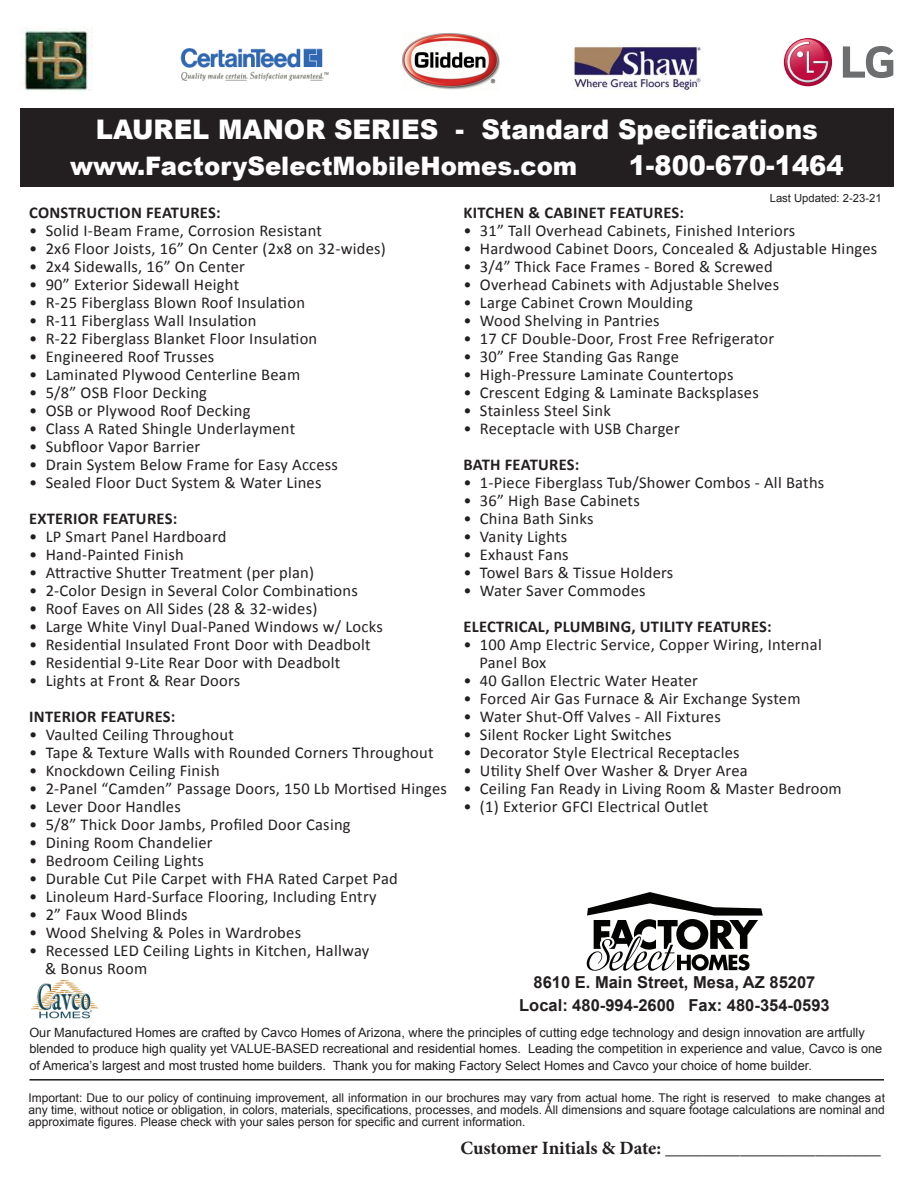
<style>
.page{position:relative;width:918px;height:1188px;background:#fff}
.page>*{position:absolute;margin:0;border:0;box-sizing:border-box;transform-origin:0 0}
.t1{font:900 27px "Arial";color:#fff;scale:.95 1}
.t2{font:900 25.5px "Arial";color:#fff;scale:.95 1}
.t3{font:700 18.75px "Minion Pro";letter-spacing:-.005em;color:#231f20}
.t4{font:16.5px/18px "Calibri";letter-spacing:.015em;color:#231f20}
.t5{font:700 16.5px "Calibri";letter-spacing:.015em;color:#231f20}
.t6{font:700 16.5px "Arial";color:#231f20}
.t7{font:12.75px/16.5px "Arial";color:#231f20}
.heading_new{font:12px/12px "Arial";color:#231f20;text-align:justify}
.t8{font:11.25px "Arial";color:#231f20}
</style>
<div class="page">
<div style="left:20px;top:108px;width:874px;height:79px;background:#231f20"></div>
<img style="left:32px;top:980px;width:66px;height:39px">
<hr style="left:29px;top:1079px;width:855px;height:2px;background:#231f20">
<img style="left:572px;top:42px;width:131px;height:48px">
<img style="left:20px;top:27px;width:73px;height:64px">
<img style="left:402px;top:33px;width:97px;height:57px">
<svg style="left:843px;top:46px;width:50px;height:32px"></svg>
<svg style="left:784px;top:38px;width:48px;height:48px"></svg>
<svg style="left:783px;top:39px;width:46px;height:44px"></svg>
<img style="left:180px;top:48px;width:148px;height:33px">
<svg style="left:587px;top:892px;width:176px;height:79px"></svg>
<p class="t1" style="left:96px;top:110px;width:762px">LAUREL MANOR SERIES - Standard Specifications</p>
<p class="t2" style="left:70px;top:147px;width:535px">www.FactorySelectMobileHomes.com</p>
<p class="t1" style="left:629px;top:146px;width:228px">1-800-670-1464</p>
<p class="t5" style="left:29px;top:201px;width:193px">CONSTRUCTION FEATURES:</p>
<p class="t4" style="left:29px;top:221px;width:294px">• Solid I-Beam Frame, Corrosion Resistant</p>
<p class="t4" style="left:29px;top:239px;width:358px">• 2x6 Floor Joists, 16” On Center (2x8 on 32-wides)</p>
<p class="t4" style="left:29px;top:257px;width:217px">• 2x4 Sidewalls, 16” On Center</p>
<p class="t4" style="left:29px;top:275px;width:212px">• 90” Exterior Sidewall Height</p>
<p class="t4" style="left:29px;top:293px;width:277px">• R-25 Fiberglass Blown Roof Insulation</p>
<p class="t4" style="left:29px;top:311px;width:229px">• R-11 Fiberglass Wall Insulation</p>
<p class="t4" style="left:29px;top:329px;width:290px">• R-22 Fiberglass Blanket Floor Insulation</p>
<p class="t4" style="left:29px;top:347px;width:187px">• Engineered Roof Trusses</p>
<p class="t4" style="left:29px;top:365px;width:273px">• Laminated Plywood Centerline Beam</p>
<p class="t4" style="left:29px;top:383px;width:179px">• 5/8” OSB Floor Decking</p>
<p class="t4" style="left:29px;top:401px;width:223px">• OSB or Plywood Roof Decking</p>
<p class="t4" style="left:29px;top:419px;width:267px">• Class A Rated Shingle Underlayment</p>
<p class="t4" style="left:29px;top:437px;width:173px">• Subfloor Vapor Barrier</p>
<p class="t4" style="left:29px;top:455px;width:310px">• Drain System Below Frame for Easy Access</p>
<p class="t4" style="left:29px;top:473px;width:294px">• Sealed Floor Duct System &amp; Water Lines</p>
<p class="t5" style="left:29px;top:507px;width:150px">EXTERIOR FEATURES:</p>
<p class="t4" style="left:29px;top:527px;width:199px">• LP Smart Panel Hardboard</p>
<p class="t4" style="left:29px;top:545px;width:156px">• Hand-Painted Finish</p>
<p class="t4" style="left:29px;top:563px;width:286px">• Attractive Shutter Treatment (per plan)</p>
<p class="t4" style="left:29px;top:581px;width:330px">• 2-Color Design in Several Color Combinations</p>
<p class="t4" style="left:29px;top:599px;width:290px">• Roof Eaves on All Sides (28 &amp; 32-wides)</p>
<p class="t4" style="left:29px;top:617px;width:355px">• Large White Vinyl Dual-Paned Windows w/ Locks</p>
<p class="t4" style="left:29px;top:635px;width:343px">• Residential Insulated Front Door with Deadbolt</p>
<p class="t4" style="left:29px;top:653px;width:313px">• Residential 9-Lite Rear Door with Deadbolt</p>
<p class="t4" style="left:29px;top:671px;width:213px">• Lights at Front &amp; Rear Doors</p>
<p class="t5" style="left:29px;top:705px;width:148px">INTERIOR FEATURES:</p>
<p class="t4" style="left:29px;top:725px;width:206px">• Vaulted Ceiling Throughout</p>
<p class="t4" style="left:29px;top:743px;width:406px">• Tape &amp; Texture Walls with Rounded Corners Throughout</p>
<p class="t4" style="left:29px;top:761px;width:192px">• Knockdown Ceiling Finish</p>
<p class="t4" style="left:29px;top:779px;width:419px">• 2-Panel “Camden” Passage Doors, 150 Lb Mortised Hinges</p>
<p class="t4" style="left:29px;top:797px;width:153px">• Lever Door Handles</p>
<p class="t4" style="left:29px;top:815px;width:323px">• 5/8” Thick Door Jambs, Profiled Door Casing</p>
<p class="t4" style="left:29px;top:833px;width:185px">• Dining Room Chandelier</p>
<p class="t4" style="left:29px;top:851px;width:176px">• Bedroom Ceiling Lights</p>
<p class="t4" style="left:29px;top:869px;width:370px">• Durable Cut Pile Carpet with FHA Rated Carpet Pad</p>
<p class="t4" style="left:29px;top:887px;width:349px">• Linoleum Hard-Surface Flooring, Including Entry</p>
<p class="t4" style="left:29px;top:905px;width:160px">• 2” Faux Wood Blinds</p>
<p class="t4" style="left:29px;top:923px;width:273px">• Wood Shelving &amp; Poles in Wardrobes</p>
<p class="t4" style="left:45px;top:941px;width:326px;text-indent:-16px">• Recessed LED Ceiling Lights in Kitchen, Hallway &amp; Bonus Room</p>
<p class="t8" style="left:770px;top:190px;width:113px">Last Updated: 2-23-21</p>
<p class="t5" style="left:464px;top:201px;width:222px">KITCHEN &amp; CABINET FEATURES:</p>
<p class="t4" style="left:464px;top:221px;width:333px">• 31” Tall Overhead Cabinets, Finished Interiors</p>
<p class="t4" style="left:464px;top:239px;width:415px">• Hardwood Cabinet Doors, Concealed &amp; Adjustable Hinges</p>
<p class="t4" style="left:464px;top:257px;width:311px">• 3/4” Thick Face Frames - Bored &amp; Screwed</p>
<p class="t4" style="left:464px;top:275px;width:317px">• Overhead Cabinets with Adjustable Shelves</p>
<p class="t4" style="left:464px;top:293px;width:231px">• Large Cabinet Crown Moulding</p>
<p class="t4" style="left:464px;top:311px;width:198px">• Wood Shelving in Pantries</p>
<p class="t4" style="left:464px;top:329px;width:312px">• 17 CF Double-Door, Frost Free Refrigerator</p>
<p class="t4" style="left:464px;top:347px;width:217px">• 30” Free Standing Gas Range</p>
<p class="t4" style="left:464px;top:365px;width:272px">• High-Pressure Laminate Countertops</p>
<p class="t4" style="left:464px;top:383px;width:297px">• Crescent Edging &amp; Laminate Backsplases</p>
<p class="t4" style="left:464px;top:401px;width:149px">• Stainless Steel Sink</p>
<p class="t4" style="left:464px;top:419px;width:218px">• Receptacle with USB Charger</p>
<p class="t5" style="left:464px;top:453px;width:117px">BATH FEATURES:</p>
<p class="t4" style="left:464px;top:473px;width:362px">• 1-Piece Fiberglass Tub/Shower Combos - All Baths</p>
<p class="t4" style="left:464px;top:491px;width:178px">• 36” High Base Cabinets</p>
<p class="t4" style="left:464px;top:509px;width:132px">• China Bath Sinks</p>
<p class="t4" style="left:464px;top:527px;width:105px">• Vanity Lights</p>
<p class="t4" style="left:464px;top:545px;width:107px">• Exhaust Fans</p>
<p class="t4" style="left:464px;top:563px;width:211px">• Towel Bars &amp; Tissue Holders</p>
<p class="t4" style="left:464px;top:581px;width:184px">• Water Saver Commodes</p>
<p class="t5" style="left:464px;top:615px;width:310px">ELECTRICAL, PLUMBING, UTILITY FEATURES:</p>
<p class="t4" style="left:464px;top:635px;width:360px">• 100 Amp Electric Service, Copper Wiring, Internal</p>
<p class="t4" style="left:479px;top:653px;width:68px">Panel Box</p>
<p class="t4" style="left:464px;top:671px;width:236px">• 40 Gallon Electric Water Heater</p>
<p class="t4" style="left:464px;top:689px;width:339px">• Forced Air Gas Furnace &amp; Air Exchange System</p>
<p class="t4" style="left:464px;top:707px;width:259px">• Water Shut-Off Valves - All Fixtures</p>
<p class="t4" style="left:464px;top:725px;width:210px">• Silent Rocker Light Switches</p>
<p class="t4" style="left:464px;top:743px;width:278px">• Decorator Style Electrical Receptacles</p>
<p class="t4" style="left:464px;top:761px;width:286px">• Utility Shelf Over Washer &amp; Dryer Area</p>
<p class="t4" style="left:464px;top:779px;width:380px">• Ceiling Fan Ready in Living Room &amp; Master Bedroom</p>
<p class="t4" style="left:464px;top:797px;width:246px">• (1) Exterior GFCI Electrical Outlet</p>
<p class="t6" style="left:534px;top:972px;width:283px">8610 E. Main Street, Mesa, AZ 85207</p>
<p class="t6" style="left:519px;top:994px;width:312px">Local: 480-994-2600 Fax: 480-354-0593</p>
<p class="t7" style="left:29px;top:1024px;width:855px">Our Manufactured Homes are crafted by Cavco Homes of Arizona, where the principles of cutting edge technology and design innovation are artfully blended to produce high quality yet VALUE-BASED recreational and residential homes. Leading the competition in experience and value, Cavco is one of America’s largest and most trusted home builders. Thank you for making Factory Select Homes and Cavco your choice of home builder.</p>
<p class="heading_new" style="left:28px;top:1092px;width:858px">Important: Due to our policy of continuing improvement, all information in our brochures may vary from actual home. The right is reserved to make changes at any time, without notice or obligation, in colors, materials, specifications, processes, and models. All dimensions and square footage calculations are nominal and approximate figures. Please check with your sales person for specific and current information.</p>
<p class="t3" style="left:460px;top:1134px;width:422px">Customer Initials &amp; Date: _______________________</p>
</div>
